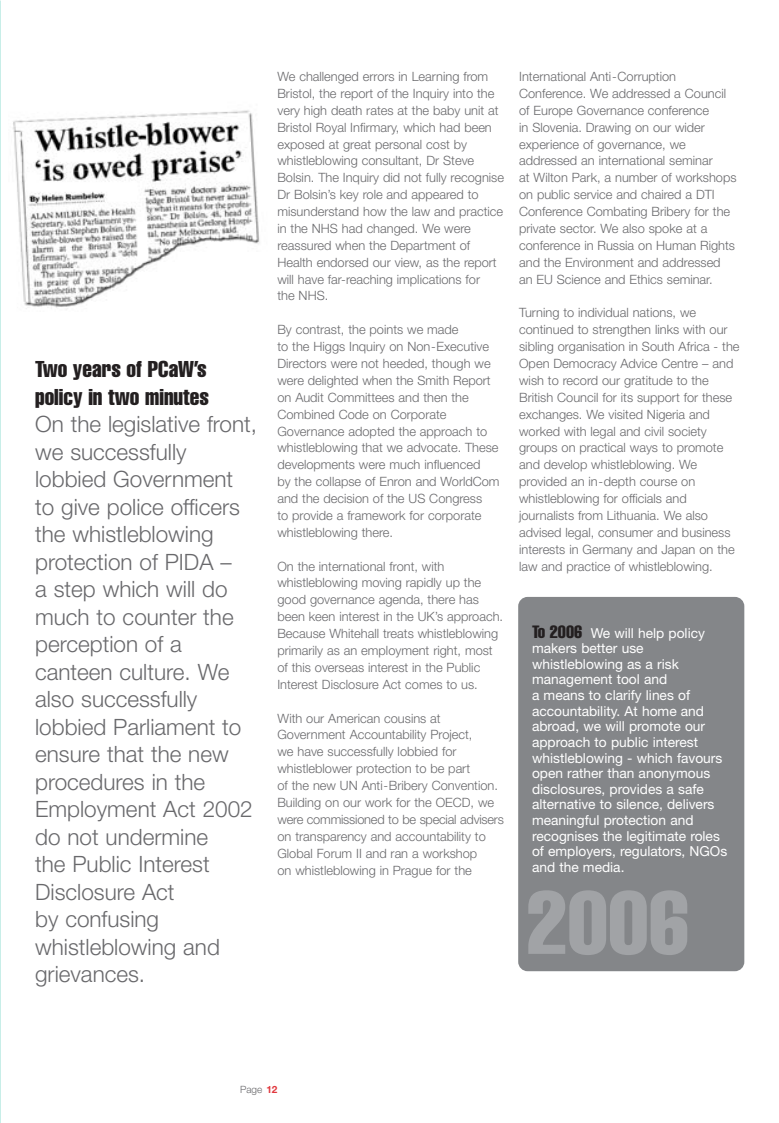
<style>
.page{position:relative;width:779px;height:1123px;background:#fff}
.page>*{position:absolute;margin:0;border:0;box-sizing:border-box;transform-origin:0 0}
.t1{font:extra-condensed 87.5px "Helvetica";color:#a1a3a6}
.t2{font:300 22.5px/27.5px "Helvetica Neue";color:#69696c}
.t3{font:extra-condensed 22.5px/27.5px "Helvetica";color:#231f20}
.t4{font:13.75px/15.6px "Helvetica Neue";color:#fff}
.t5{font:300 12.75px/16.9px "Helvetica Neue";color:#69696c}
.t6{font:300 10px "Helvetica Neue";color:#69696c}
.s1{font-family:"Helvetica";font-stretch:extra-condensed;font-size:17.5px;color:#231f20}
.s2{font-weight:700;color:#e1373d}
</style>
<div class="page">
<img style="left:13px;top:110px;width:247px;height:200px">
<div style="left:518px;top:597px;width:226px;height:374px;background:#848689;border-radius:9px"></div>
<h2 class="t3" style="left:35px;top:357px;width:175px">Two years of PCaW’s policy in two minutes</h2>
<p class="t2" style="left:35px;top:412px;width:223px">On the legislative front, we successfully lobbied Government to give police officers the whistleblowing protection of PIDA –<br>a step which will do much to counter the perception of a canteen culture. We also successfully lobbied Parliament to ensure that the new procedures in the<br>Employment Act 2002 do not undermine<br>the Public Interest<br>Disclosure Act<br>by confusing whistleblowing and grievances.</p>
<p class="t5" style="left:277px;top:69px;width:228px">We challenged errors in Learning from Bristol, the report of the Inquiry into the very high death rates at the baby unit at Bristol Royal Infirmary, which had been exposed at great personal cost by whistleblowing consultant, Dr Steve Bolsin. The Inquiry did not fully recognise Dr Bolsin’s key role and appeared to misunderstand how the law and practice in the NHS had changed. We were reassured when the Department of Health endorsed our view, as the report will have far-reaching implications for<br>the NHS.</p>
<p class="t5" style="left:277px;top:322px;width:224px">By contrast, the points we made<br>to the Higgs Inquiry on Non-Executive Directors were not heeded, though we were delighted when the Smith Report on Audit Committees and then the Combined Code on Corporate Governance adopted the approach to whistleblowing that we advocate. These developments were much influenced<br>by the collapse of Enron and WorldCom and the decision of the US Congress<br>to provide a framework for corporate whistleblowing there.</p>
<p class="t5" style="left:277px;top:559px;width:227px">On the international front, with whistleblowing moving rapidly up the good governance agenda, there has been keen interest in the UK’s approach.<br>Because Whitehall treats whistleblowing primarily as an employment right, most of this overseas interest in the Public Interest Disclosure Act comes to us.</p>
<p class="t5" style="left:277px;top:710px;width:228px">With our American cousins at Government Accountability Project,<br>we have successfully lobbied for whistleblower protection to be part<br>of the new UN Anti-Bribery Convention.<br>Building on our work for the OECD, we were commissioned to be special advisers on transparency and accountability to Global Forum II and ran a workshop<br>on whistleblowing in Prague for the</p>
<p class="t5" style="left:519px;top:69px;width:219px">International Anti-Corruption Conference. We addressed a Council of Europe Governance conference<br>in Slovenia. Drawing on our wider experience of governance, we addressed an international seminar<br>at Wilton Park, a number of workshops on public service and chaired a DTI Conference Combating Bribery for the private sector. We also spoke at a conference in Russia on Human Rights and the Environment and addressed an EU Science and Ethics seminar.</p>
<p class="t5" style="left:519px;top:305px;width:222px">Turning to individual nations, we continued to strengthen links with our sibling organisation in South Africa - the Open Democracy Advice Centre – and wish to record our gratitude to the British Council for its support for these exchanges. We visited Nigeria and worked with legal and civil society groups on practical ways to promote and develop whistleblowing. We provided an in-depth course on whistleblowing for officials and journalists from Lithuania. We also advised legal, consumer and business interests in Germany and Japan on the law and practice of whistleblowing.</p>
<p class="t4" style="left:532px;top:626px;width:197px"><span class="s1">To 2006</span> We will help policy makers better use whistleblowing as a risk management tool and<br>a means to clarify lines of accountability. At home and abroad, we will promote our approach to public interest whistleblowing - which favours open rather than anonymous disclosures, provides a safe alternative to silence, delivers meaningful protection and recognises the legitimate roles of employers, regulators, NGOs and the media.</p>
<h1 class="t1" style="left:527px;top:891px;width:164px">2006</h1>
<p class="t6" style="left:240px;top:1086px;width:39px">Page <span class="s2">12</span></p>
</div>
